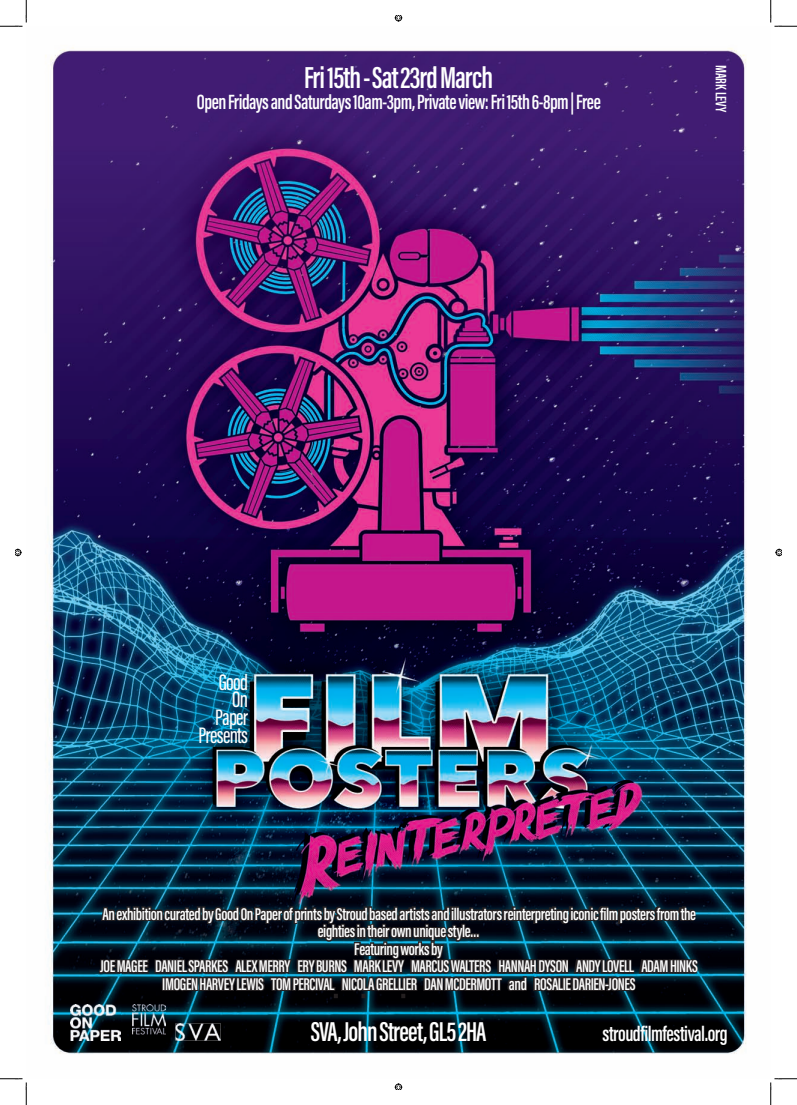
<style>
.page{position:relative;width:797px;height:1105px;background:#fff}
.page>*{position:absolute;margin:0;border:0;box-sizing:border-box;transform-origin:0 0}
.t1{font:600 31.25px "Acumin Pro Extra Cond";letter-spacing:-.025em;color:#fff}
.t2{font:600 28.12px "Acumin Pro Extra Cond";letter-spacing:-.035em;color:#fff}
.t3{font:500 23.12px/17.5px "Acumin Pro Extra Cond";letter-spacing:-.03em;color:#fff;text-align:right}
.t4{font:600 21.88px "Acumin Pro Extra Cond";letter-spacing:-.025em;color:#fff}
.t5{font:600 21.25px "Acumin Pro Extra Cond";letter-spacing:-.025em;color:#fff}
.t6{font:600 17.5px/17.5px "Acumin Pro Extra Cond";letter-spacing:-.025em;color:#fff;text-align:center}
.t7{font:600 15.62px "Acumin Pro Extra Cond";color:#fff}
</style>
<div class="page">
<img style="left:45px;top:47px;width:702px;height:1007px">
<img style="left:70px;top:1004px;width:28px;height:37px">
<svg style="left:395px;top:16px;width:7px;height:6px"></svg>
<svg style="left:98px;top:859px;width:601px;height:230px"></svg>
<svg style="left:16px;top:549px;width:6px;height:7px"></svg>
<svg style="left:775px;top:549px;width:6px;height:7px"></svg>
<svg style="left:0;top:0;width:27px;height:27px"></svg>
<svg style="left:0;top:1078px;width:27px;height:27px"></svg>
<svg style="left:770px;top:0;width:27px;height:27px"></svg>
<svg style="left:770px;top:1078px;width:27px;height:27px"></svg>
<h1 class="t1" style="left:304px;top:58px;width:191px">Fri 15th - Sat 23rd March</h1>
<p class="t5" style="left:197px;top:89px;width:405px">Open Fridays and Saturdays 10am-3pm, Private view: Fri 15th 6-8pm | Free</p>
<p class="t7" style="left:730px;top:65px;width:49px;rotate:90deg">MARK LEVY</p>
<h3 class="t3" style="left:198px;top:673px;width:51px">Good<br>On<br>Paper<br>Presents</h3>
<p class="t6" style="left:100px;top:905px;width:599px">An exhibition curated by Good On Paper of prints by Stroud based artists and illustrators reinterpreting iconic film posters from the eighties in their ownunique style…<br>Featuring works by<br>JOE MAGEE DANIEL SPARKES ALEX MERRY ERY BURNS MARK LEVY MARCUS WALTERS HANNAH DYSON ANDY LOVELL ADAM HINKS IMOGEN HARVEY LEWIS TOM PERCIVAL NICOLA GRELLIER DAN MCDERMOTT and ROSALIE DARIEN-JONES</p>
<h2 class="t2" style="left:311px;top:1014px;width:177px">SVA, John Street, GL5 2HA</h2>
<p class="t4" style="left:602px;top:1020px;width:127px">stroudfilmfestival.org</p>
</div>
